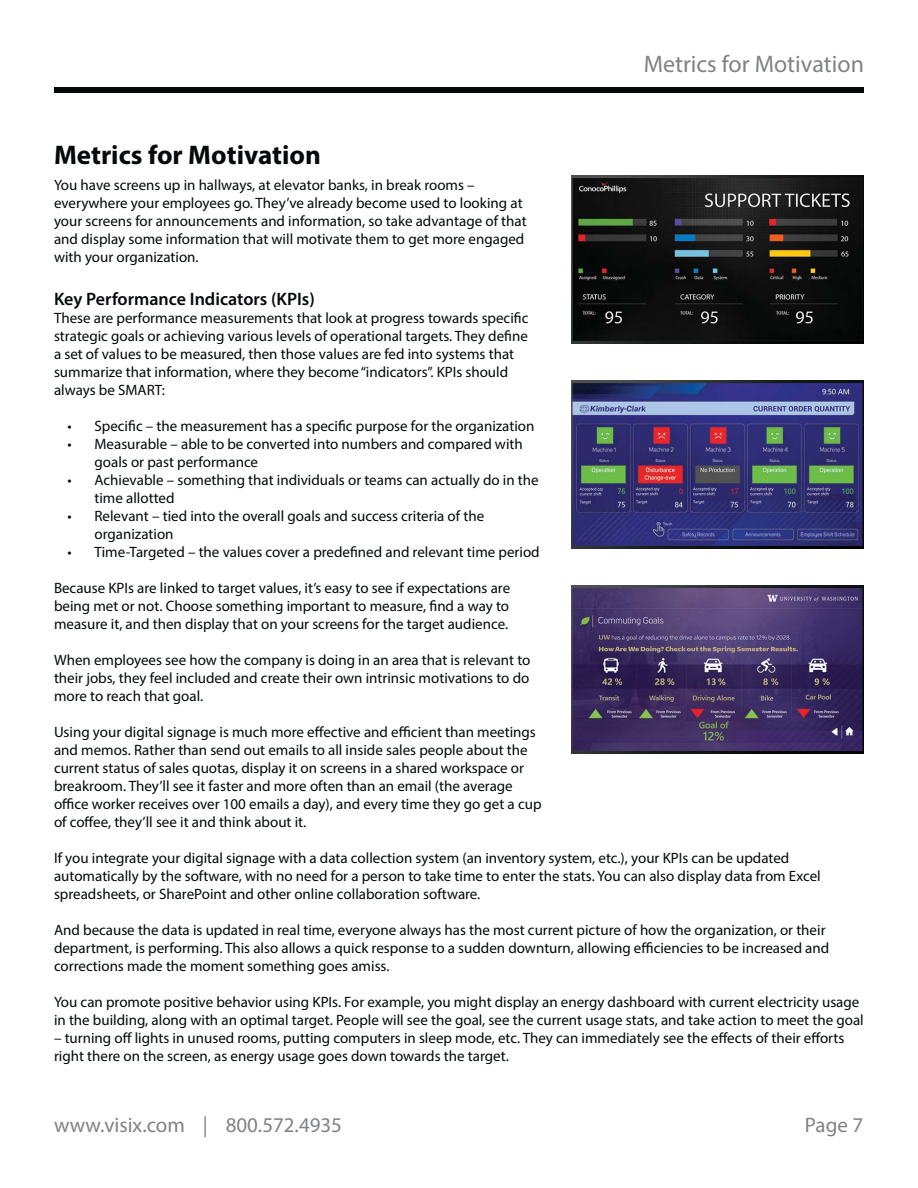
<style>
.page{position:relative;width:918px;height:1188px;background:#fff}
.page>*{position:absolute;margin:0;border:0;box-sizing:border-box;transform-origin:0 0}
.t1{font:700 27px "Myriad Pro";color:#040909}
.t2{font:24px "Myriad Pro";color:#808284}
.t3{font:21px "Myriad Pro";color:#808284}
.t4{font:600 18px "Myriad Pro";color:#040909}
.t5{font:15px/18px "Myriad Pro";color:#040909}
</style>
<div class="page">
<div style="left:54px;top:88px;width:810px;height:5px;background:#040909"></div>
<img style="left:571px;top:380px;width:293px;height:169px">
<img style="left:571px;top:585px;width:293px;height:169px">
<img style="left:571px;top:176px;width:293px;height:168px">
<h2 class="t2" style="left:644px;top:55px;width:222px">Metrics for Motivation</h2>
<h1 class="t1" style="left:54px;top:139px;width:268px">Metrics for Motivation</h1>
<p class="t5" style="left:54px;top:177px;width:474px">You have screens up in hallways, at elevator banks, in break rooms – everywhere your employees go. They’ve already become used to looking at your screens for announcements and information, so take advantage of that and display some information that will motivate them to get more engaged with your organization.</p>
<p class="t4" style="left:54px;top:292px;width:262px">Key Performance Indicators (KPIs)</p>
<p class="t5" style="left:54px;top:310px;width:476px">These are performance measurements that look at progress towards specific strategic goals or achieving various levels of operational targets. They define a set of values to be measured, then those values are fed into systems that summarize that information, where they become “indicators”. KPIs should always be SMART:</p>
<p class="t5" style="left:68px;top:418px;width:469px">• Specific – the measurement has a specific purpose for the organization</p>
<p class="t5" style="left:94px;top:436px;width:430px;text-indent:-27px">• Measurable – able to be converted into numbers and compared with goals or past performance</p>
<p class="t5" style="left:94px;top:472px;width:446px;text-indent:-27px">• Achievable – something that individuals or teams can actually do in the time allotted</p>
<p class="t5" style="left:94px;top:508px;width:391px;text-indent:-27px">• Relevant – tied into the overall goals and success criteria of the organization</p>
<p class="t5" style="left:68px;top:544px;width:474px">• Time-Targeted – the values cover a predefined and relevant time period</p>
<p class="t5" style="left:54px;top:580px;width:458px;text-align:justify">Because KPIs are linked to target values, it’s easy to see if expectations are being met or not. Choose something important to measure, find a way to measure it, and then display that on your screens for the target audience.</p>
<p class="t5" style="left:54px;top:652px;width:478px;text-align:justify">When employees see how the company is doing in an area that is relevant to their jobs, they feel included and create their own intrinsic motivations to do more to reach that goal.</p>
<p class="t5" style="left:54px;top:724px;width:489px">Using your digital signage is much more effective and efficient than meetings and memos. Rather than send out emails to all inside sales people about the current status of sales quotas, display it on screens in a shared workspace or breakroom. They’ll see it faster and more often than an email (the average office worker receives over 100 emails a day), and every time they go get a cup of coffee, they’ll see it and think about it.</p>
<p class="t5" style="left:54px;top:850px;width:768px">If you integrate your digital signage with a data collection system (an inventory system, etc.), your KPIs can be updated automatically by the software, with no need for a person to take time to enter the stats. You can also display data from Excel spreadsheets, or SharePoint and other online collaboration software.</p>
<p class="t5" style="left:54px;top:922px;width:777px">And because the data is updated in real time, everyone always has the most current picture of how the organization, or their department, is performing. This also allows a quick response to a sudden downturn, allowing efficiencies to be increased and corrections made the moment something goes amiss.</p>
<p class="t5" style="left:54px;top:994px;width:811px">You can promote positive behavior using KPIs. For example, you might display an energy dashboard with current electricity usage in the building, along with an optimal target. People will see the goal, see the current usage stats, and take action to meet the goal</p>
<p class="t5" style="left:54px;top:1030px;width:792px">– turning off lights in unused rooms, putting computers in sleep mode, etc. They can immediately see the effects of their efforts right there on the screen, as energy usage goes down towards the target.</p>
<h3 class="t3" style="left:54px;top:1117px;width:290px">www.visix.com | 800.572.4935</h3>
<h3 class="t3" style="left:805px;top:1117px;width:60px">Page 7</h3>
</div>
